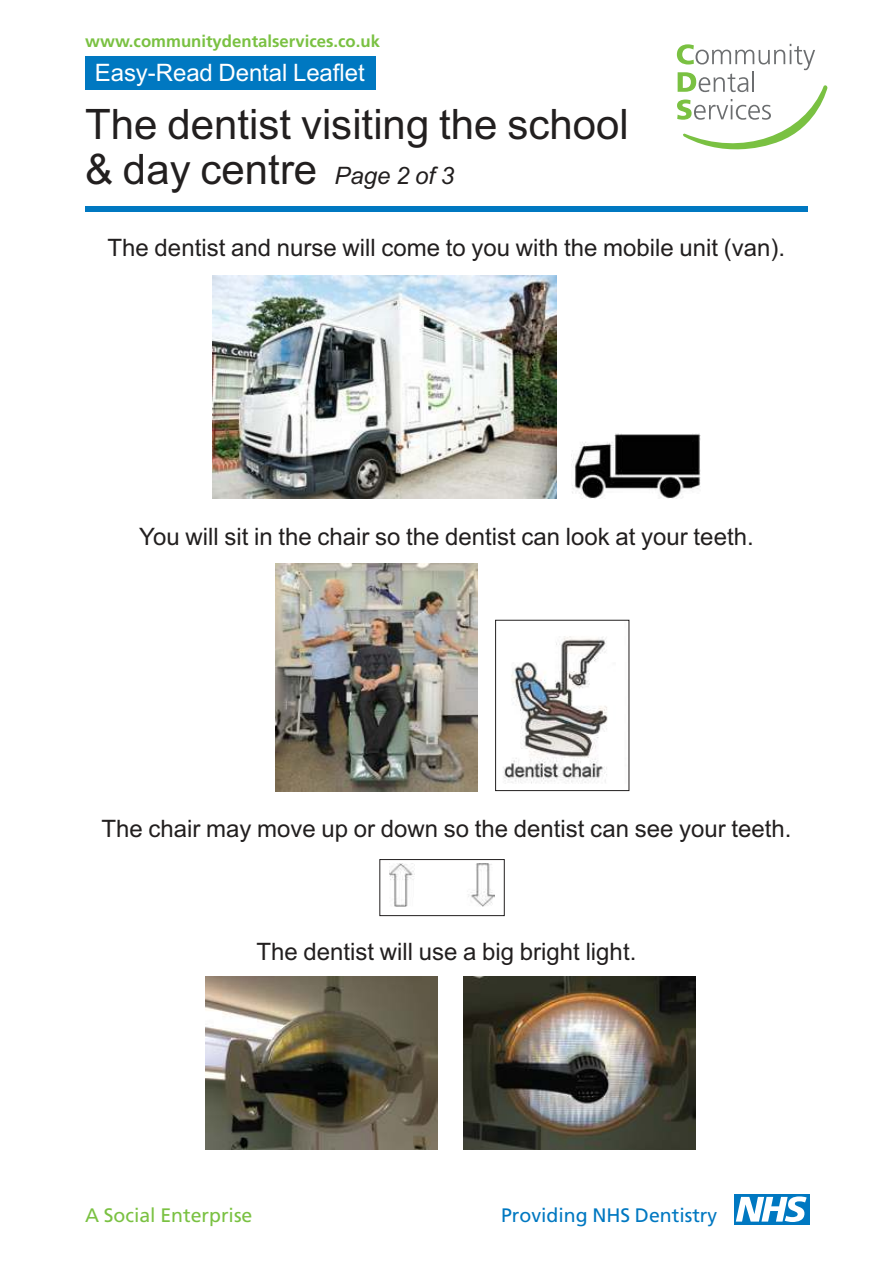
<style>
.page{position:relative;width:893px;height:1263px;background:#fff}
.page>*{position:absolute;margin:0;border:0;box-sizing:border-box;transform-origin:0 0}
.t1{font:42px/45px "Arial";color:#221f1f}
.t2{font:24px "Arial";color:#221f1f}
.t3{font:24px "Arial";letter-spacing:-.005em;color:#fff}
.t4{font:19.5px "Frutiger";color:#0078c1}
.t5{font:19.5px "Frutiger";color:#7ac142}
.t6{font:700 16.8px "Frutiger";color:#7ac142}
.s1{font-style:italic;font-size:24px}
</style>
<div class="page">
<div style="left:85px;top:207px;width:723px;height:5px;background:#0078c1"></div>
<img style="left:206px;top:976px;width:231px;height:173px">
<img style="left:464px;top:976px;width:231px;height:173px">
<img style="left:572px;top:433px;width:129px;height:65px">
<img style="left:212px;top:275px;width:345px;height:223px">
<img style="left:275px;top:563px;width:202px;height:229px">
<img style="left:390px;top:863px;width:105px;height:44px">
<div style="left:379px;top:859px;width:126px;height:57px;border:1px solid #221f1f"></div>
<img style="left:503px;top:636px;width:105px;height:148px">
<div style="left:495px;top:620px;width:134px;height:171px;border:1px solid #221f1f"></div>
<div style="left:734px;top:1194px;width:75px;height:30px;background:#0078c1"></div>
<svg style="left:736px;top:1196px;width:71px;height:26px"></svg>
<div style="left:85px;top:57px;width:291px;height:33px;background:#0078c1"></div>
<svg style="left:677px;top:44px;width:150px;height:105px"></svg>
<p class="t6" style="left:85px;top:34px;width:296px">www.communitydentalservices.co.uk</p>
<p class="t3" style="left:95px;top:63px;width:271px">Easy-Read Dental Leaflet</p>
<h1 class="t1" style="left:85px;top:106px;width:545px">The dentist visiting the school &amp; day centre <span class="s1">Page 2 of 3</span></h1>
<p class="t2" style="left:108px;top:239px;width:679px">The dentist and nurse will come to you with the mobile unit (van).</p>
<p class="t2" style="left:139px;top:527px;width:616px">You will sit in the chair so the dentist can look at your teeth.</p>
<p class="t2" style="left:101px;top:820px;width:691px">The chair may move up or down so the dentist can see your teeth.</p>
<p class="t2" style="left:257px;top:943px;width:381px">The dentist will use a big bright light.</p>
<p class="t5" style="left:85px;top:1207px;width:169px">A Social Enterprise</p>
<p class="t4" style="left:501px;top:1207px;width:218px">Providing NHS Dentistry</p>
</div>
